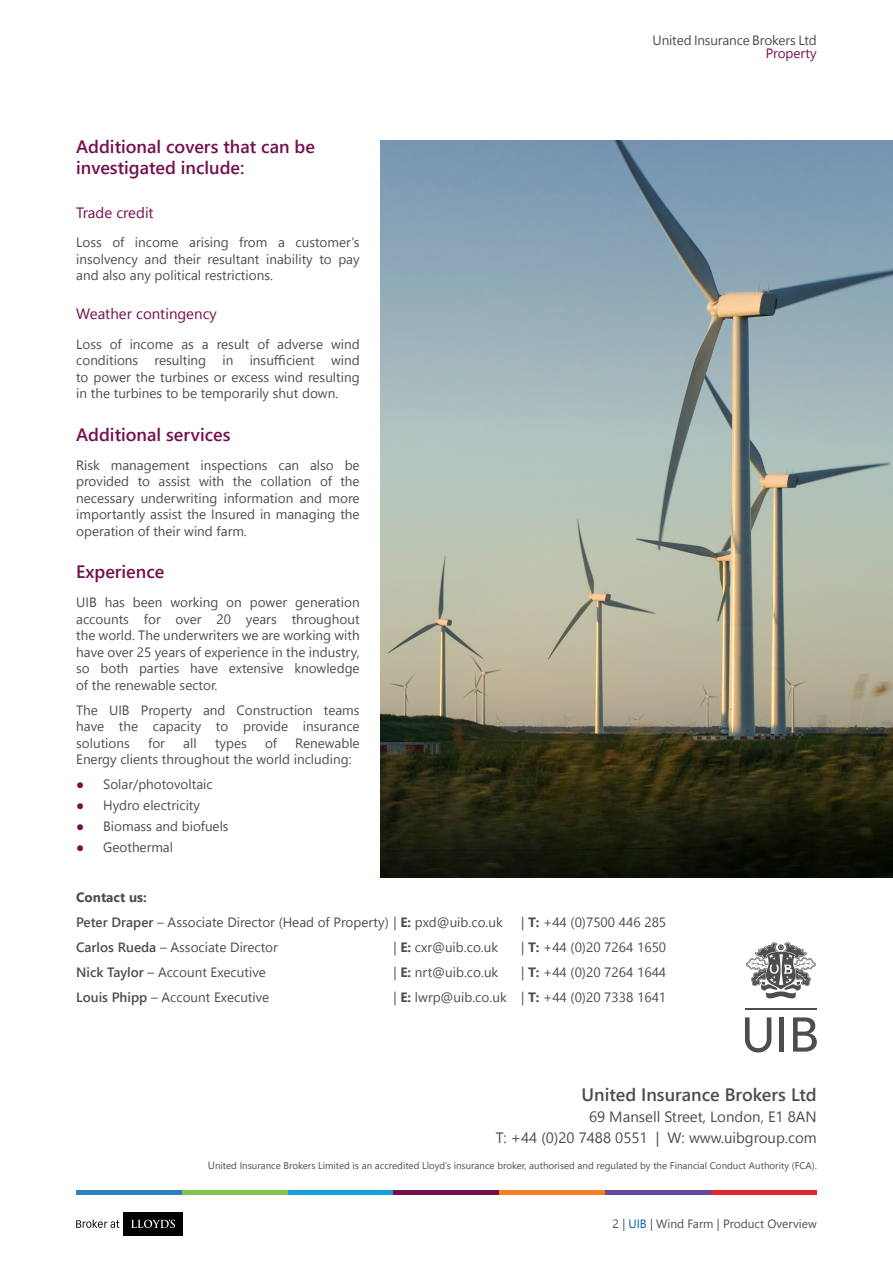
<style>
.page{position:relative;width:893px;height:1263px;background:#fff}
.page>*{position:absolute;margin:0;border:0;box-sizing:border-box;transform-origin:0 0}
.t1{font:600 18px/21px "Segoe UI";color:#750f4f}
.t2{font:600 18px "Segoe UI";color:#4d4d4d}
.t3{font:15px/21px "Segoe UI";color:#4d4d4d;text-align:right}
.t4{font:15px "Segoe UI";color:#750f4f}
.Body_text_9_11pt{font:13.5px/16.5px "Segoe UI";color:#4d4d4d;text-align:justify}
.CONTACT_US{font:13.5px "Segoe UI";color:#4d4d4d}
.CONTACT_US_H1{font:700 13.5px "Segoe UI";color:#4d4d4d}
.t5{font:13.5px "Segoe UI";letter-spacing:-.005em;color:#750f4f}
.Footnote{font:12px "Segoe UI";color:#4d4d4d}
.t6{font:9.75px "Segoe UI";color:#4d4d4d}
.s1{color:#750f4f}
.s2{font-weight:600}
.s3{font-weight:700}
.s4{font-size:10.5px}
.s5{color:#005faa}
</style>
<div class="page">
<div style="left:124px;top:1212px;width:59px;height:24px;background:#000"></div>
<svg style="left:76px;top:1219px;width:43px;height:9px"></svg>
<svg style="left:131px;top:1219px;width:44px;height:9px"></svg>
<hr style="left:76px;top:1190px;width:106px;height:4px;background:#2d7ec2">
<hr style="left:182px;top:1190px;width:106px;height:4px;background:#82c44c">
<hr style="left:288px;top:1190px;width:106px;height:4px;background:#14a0d9">
<hr style="left:394px;top:1190px;width:105px;height:4px;background:#750d4f">
<hr style="left:499px;top:1190px;width:106px;height:4px;background:#f57f23">
<hr style="left:605px;top:1190px;width:106px;height:4px;background:#68469c">
<hr style="left:711px;top:1190px;width:106px;height:4px;background:#e0282a">
<svg style="left:745px;top:1017px;width:26px;height:35px"></svg>
<hr style="left:780px;top:1017px;width:4px;height:34px;background:#4d4d4d">
<svg style="left:793px;top:1017px;width:24px;height:34px"></svg>
<hr style="left:745px;top:1007px;width:71px;height:2px;background:#4d4d4d">
<svg style="left:745px;top:942px;width:71px;height:57px"></svg>
<img style="left:381px;top:140px;width:512px;height:737px">
<h1 class="t1" style="left:76px;top:136px;width:240px">Additional covers that can be investigated include:</h1>
<h2 class="t4" style="left:76px;top:201px;width:79px">Trade credit</h2>
<p class="Body_text_9_11pt" style="left:76px;top:234px;width:285px">Loss of income arising from a customer’s insolvency and their resultant inability to pay and also any political restrictions.</p>
<h2 class="t4" style="left:76px;top:302px;width:142px">Weather contingency</h2>
<p class="Body_text_9_11pt" style="left:76px;top:335px;width:285px">Loss of income as a result of adverse wind conditions resulting in insufficient wind to power the turbines or excess wind resulting in the turbines to be temporarily shut down.</p>
<h1 class="t1" style="left:76px;top:423px;width:156px">Additional services</h1>
<p class="Body_text_9_11pt" style="left:76px;top:456px;width:285px">Risk management inspections can also be provided to assist with the collation of the necessary underwriting information and more importantly assist the Insured in managing the operation of their wind farm.</p>
<h1 class="t1" style="left:76px;top:561px;width:90px">Experience</h1>
<p class="Body_text_9_11pt" style="left:76px;top:594px;width:285px">UIB has been working on power generation accounts for over 20 years throughout the world. The underwriters we are working with have over 25 years of experience in the industry, so both parties have extensive knowledge of the renewable sector.</p>
<p class="Body_text_9_11pt" style="left:76px;top:701px;width:285px">The UIB Property and Construction teams have the capacity to provide insurance solutions</p>
<p class="Body_text_9_11pt" style="left:148px;top:734px;width:18px">for</p>
<p class="Body_text_9_11pt" style="left:183px;top:734px;width:15px">all</p>
<p class="Body_text_9_11pt" style="left:215px;top:734px;width:33px">types</p>
<p class="Body_text_9_11pt" style="left:265px;top:734px;width:13px">of</p>
<p class="Body_text_9_11pt" style="left:76px;top:734px;width:285px;text-indent:219px">Renewable<br>Energy clients throughout the world including:</p>
<p class="Body_text_9_11pt" style="left:76px;top:776px;width:138px"><span class="s1">●</span> Solar/photovoltaic</p>
<p class="Body_text_9_11pt" style="left:76px;top:797px;width:125px"><span class="s1">●</span> Hydro electricity</p>
<p class="Body_text_9_11pt" style="left:76px;top:817px;width:154px"><span class="s1">●</span> Biomass and biofuels</p>
<p class="Body_text_9_11pt" style="left:76px;top:838px;width:98px"><span class="s1">●</span> Geothermal</p>
<p class="Body_text_9_11pt" style="left:653px;top:32px;width:166px">United Insurance Brokers Ltd</p>
<p class="t5" style="left:766px;top:43px;width:52px">Property</p>
<p class="CONTACT_US_H1" style="left:76px;top:887px;width:72px">Contact us:</p>
<p class="CONTACT_US" style="left:76px;top:912px;width:428px"><span class="s2">Peter Draper</span> – Associate Director (Head of Property) | <span class="s3">E:</span> pxd@uib.co.uk</p>
<p class="CONTACT_US" style="left:521px;top:912px;width:147px">| <span class="s3">T:</span> +44 (0)7500 446 285</p>
<p class="CONTACT_US" style="left:76px;top:937px;width:203px"><span class="s2">Carlos Rueda</span> – Associate Director</p>
<p class="CONTACT_US" style="left:393px;top:937px;width:106px">| <span class="s3">E:</span> cxr@uib.co.uk</p>
<p class="CONTACT_US" style="left:521px;top:937px;width:147px">| <span class="s3">T:</span> +44 (0)20 7264 1650</p>
<p class="CONTACT_US" style="left:76px;top:962px;width:191px"><span class="s2">Nick Taylor</span> – Account Executive</p>
<p class="CONTACT_US" style="left:393px;top:962px;width:106px">| <span class="s3">E:</span> nrt@uib.co.uk</p>
<p class="CONTACT_US" style="left:521px;top:962px;width:147px">| <span class="s3">T:</span> +44 (0)20 7264 1644</p>
<p class="CONTACT_US" style="left:76px;top:987px;width:195px"><span class="s2">Louis Phipp</span> – Account Executive</p>
<p class="CONTACT_US" style="left:393px;top:987px;width:274px">| <span class="s3">E:</span> lwrp@uib.co.uk | <span class="s3">T:</span> +44 (0)20 7338 1641</p>
<h1 class="t2" style="left:581px;top:1080px;width:237px">United Insurance Brokers Ltd</h1>
<p class="t3" style="left:496px;top:1105px;width:323px">69 Mansell Street, London, E1 8AN<br>T: +44 (0)20 7488 0551 | W: www.uibgroup.com</p>
<p class="t6" style="left:208px;top:1158px;width:610px"><span class="s4">U</span>nited Insurance Brokers Limited is an accredited Lloyd’s insurance broker, authorised and regulated by the Financial Conduct Authority (FCA).</p>
<p class="Footnote" style="left:613px;top:1214px;width:206px">2 | <span class="s5">UIB</span> | Wind Farm | Product Overview</p>
</div>
